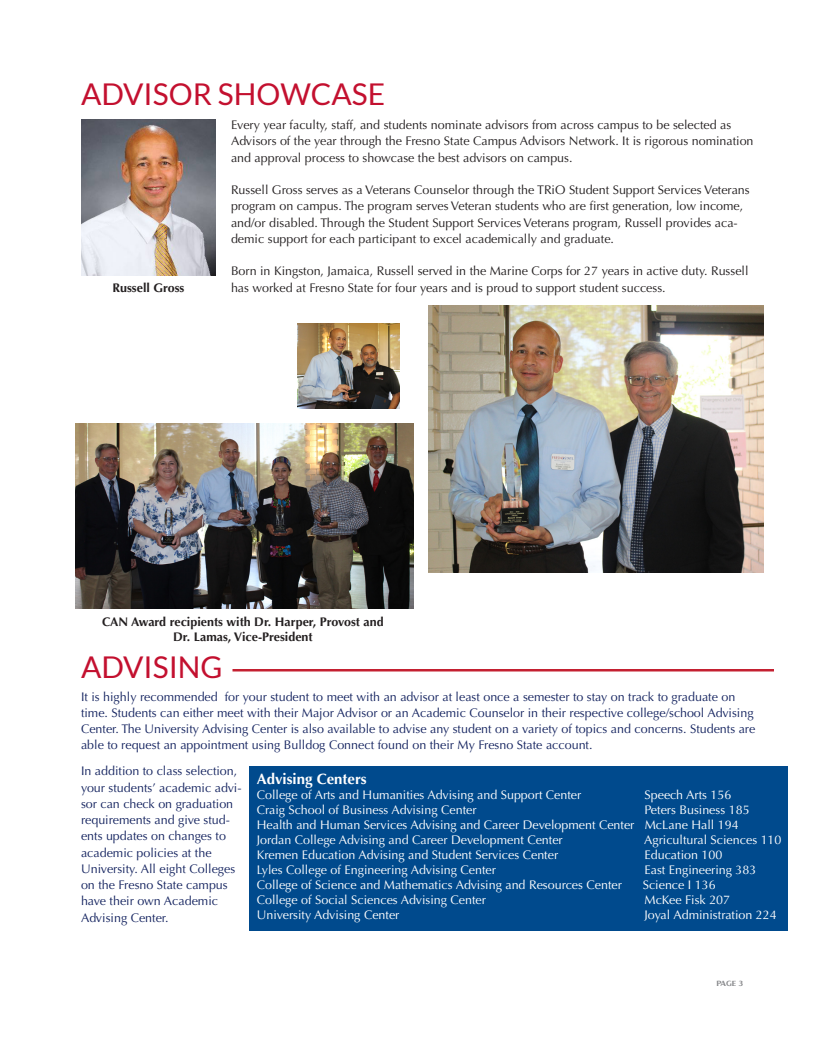
<style>
.page{position:relative;width:837px;height:1062px;background:#fff}
.page>*{position:absolute;margin:0;border:0;box-sizing:border-box;transform-origin:0 0}
.t1{font:30px "Lato";color:#c3102f}
.t2{font:700 15px "Optima LT Std";color:#fff}
.t3{font:12.5px/16.2px "Optima LT Std";color:#231f20}
.t4{font:12.5px/16.2px "Optima LT Std";color:#152460}
.t5{font:12.5px "Optima LT Std";color:#fff}
.t6{font:700 12.5px "Optima LT Std";color:#231f20}
.t7{font:700 7.5px "Florentia";color:#87888b}
</style>
<div class="page">
<div style="left:249px;top:766px;width:539px;height:165px;background:#004a8d"></div>
<hr style="left:232px;top:669px;width:542px;height:2px;background:#c42031">
<img style="left:75px;top:423px;width:338px;height:185px">
<img style="left:429px;top:306px;width:334px;height:266px">
<img style="left:297px;top:323px;width:102px;height:85px">
<img style="left:81px;top:120px;width:135px;height:155px">
<p class="t1" style="left:81px;top:78px;width:306px">ADVISOR SHOWCASE</p>
<p class="t6" style="left:112px;top:280px;width:74px">Russell Gross</p>
<p class="t3" style="left:231px;top:117px;width:524px">Every year faculty, staff, and students nominate advisors from across campus to be selected as<br>Advisors of the year through the Fresno State Campus Advisors Network. It is rigorous nomination and approval process to showcase the best advisors on campus.</p>
<p class="t3" style="left:231px;top:182px;width:520px">Russell Gross serves as a Veterans Counselor through the TRiO Student Support Services Veterans program on campus. The program serves Veteran students who are first generation, low income, and/or disabled. Through the Student Support Services Veterans program, Russell provides aca&shy;demic support for each participant to excel academically and graduate.</p>
<p class="t3" style="left:231px;top:263px;width:519px">Born in Kingston, Jamaica, Russell served in the Marine Corps for 27 years in active duty. Russell has worked at Fresno State for four years and is proud to support student success.</p>
<p class="t6" style="left:102px;top:615px;width:283px">CAN Award recipients with Dr. Harper, Provost and</p>
<p class="t6" style="left:173px;top:630px;width:141px">Dr. Lamas, Vice-President</p>
<p class="t1" style="left:81px;top:651px;width:143px">ADVISING</p>
<p class="t4" style="left:81px;top:688px;width:676px">It is highly recommended for your student to meet with an advisor at least once a semester to stay on track to graduate on time. Students can either meet with their Major Advisor or an Academic Counselor in their respective college/school Advising Center. The University Advising Center is also available to advise any student on a variety of topics and concerns. Students are able to request an appointment using Bulldog Connect found on their My Fresno State account.</p>
<p class="t2" style="left:257px;top:770px;width:112px">Advising Centers</p>
<p class="t5" style="left:257px;top:787px;width:326px">College of Arts and Humanities Advising and Support Center</p>
<p class="t5" style="left:645px;top:787px;width:88px">Speech Arts 156</p>
<p class="t5" style="left:257px;top:802px;width:221px">Craig School of Business Advising Center</p>
<p class="t5" style="left:645px;top:802px;width:107px">Peters Business 185</p>
<p class="t5" style="left:257px;top:817px;width:483px">Health and Human Services Advising and Career Development Center McLane Hall 194</p>
<p class="t5" style="left:257px;top:832px;width:307px">Jordan College Advising and Career Development Center</p>
<p class="t5" style="left:644px;top:832px;width:139px">Agricultural Sciences 110</p>
<p class="t5" style="left:257px;top:847px;width:303px">Kremen Education Advising and Student Services Center</p>
<p class="t5" style="left:645px;top:847px;width:79px">Education 100</p>
<p class="t5" style="left:257px;top:862px;width:241px">Lyles College of Engineering Advising Center</p>
<p class="t5" style="left:645px;top:862px;width:113px">East Engineering 383</p>
<p class="t5" style="left:257px;top:877px;width:367px">College of Science and Mathematics Advising and Resources Center</p>
<p class="t5" style="left:643px;top:877px;width:74px">Science I 136</p>
<p class="t5" style="left:257px;top:892px;width:231px">College of Social Sciences Advising Center</p>
<p class="t5" style="left:645px;top:892px;width:87px">McKee Fisk 207</p>
<p class="t5" style="left:257px;top:907px;width:144px">University Advising Center</p>
<p class="t5" style="left:645px;top:907px;width:134px">Joyal Administration 224</p>
<p class="t4" style="left:81px;top:763px;width:162px">In addition to class selection, your students’ academic advi&shy;sor can check on graduation requirements and give stud-</p>
<p class="t4" style="left:81px;top:828px;width:146px">ents updates on changes to</p>
<p class="t4" style="left:81px;top:844px;width:132px">academic policies at the</p>
<p class="t4" style="left:81px;top:861px;width:156px">University. All eight Colleges</p>
<p class="t4" style="left:81px;top:877px;width:148px">on the Fresno State campus have their own Academic</p>
<p class="t4" style="left:81px;top:909px;width:89px">Advising Center.</p>
<p class="t7" style="left:716px;top:979px;width:28px">PAGE 3</p>
</div>
